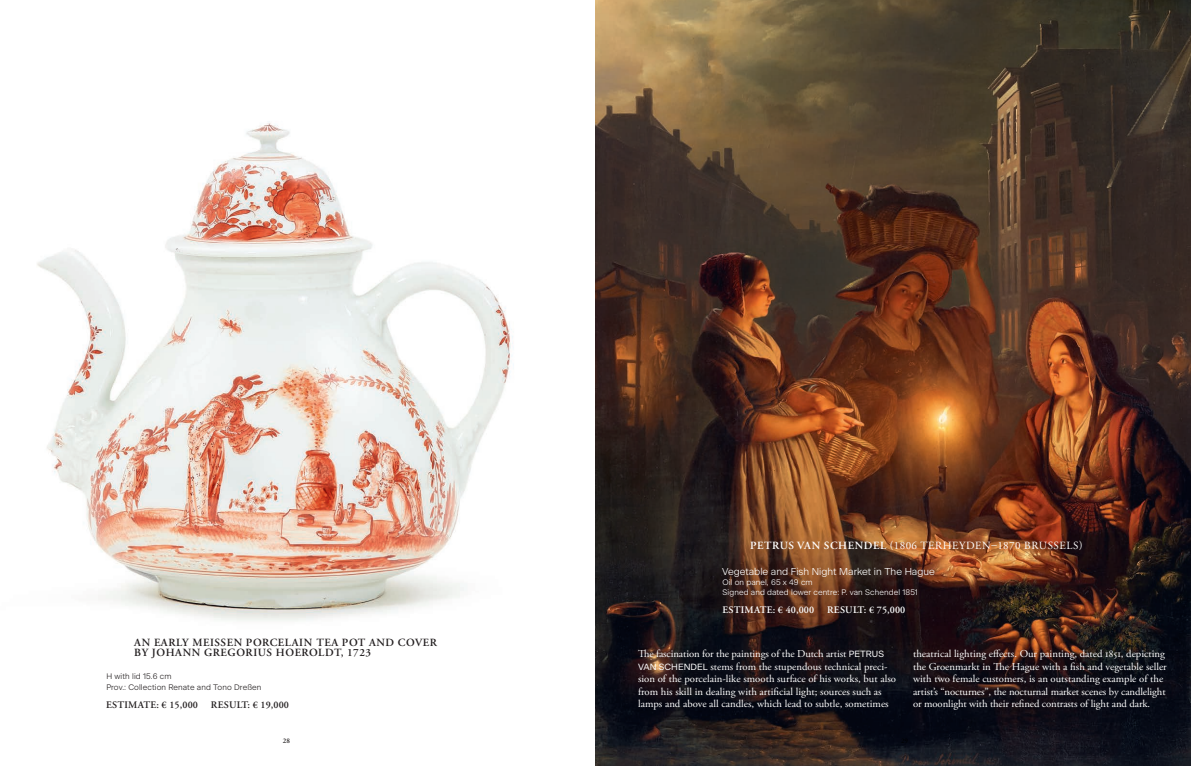
<style>
.page{position:relative;width:1191px;height:766px;background:#fff}
.page>*{position:absolute;margin:0;border:0;box-sizing:border-box;transform-origin:0 0}
.t1{font:600 11px/10px "Adobe Garamond Pro";letter-spacing:.05em;color:#231f20}
.t2{font:11px "Adobe Garamond Pro";letter-spacing:.05em;color:#fff}
.t3{font:10.5px/12.5px "Adobe Garamond Pro";color:#fff}
.t4{font:300 10px "Beausite Classic";color:#fff}
.t5{font:600 10px "Adobe Garamond Pro";letter-spacing:.025em;color:#231f20}
.t6{font:600 10px "Adobe Garamond Pro";letter-spacing:.025em;color:#fff}
.t7{font:300 8px/10px "Beausite Classic";letter-spacing:.01em;color:#fff}
.t8{font:300 8px/10px "Beausite Classic";letter-spacing:.01em;color:#231f20}
.t9{font:600 7px "Adobe Garamond Pro";color:#231f20}
.s1{font-weight:600}
.s2{font-family:"Beausite Classic Clear";font-size:9px}
</style>
<div class="page">
<img style="left:37px;top:0;width:1154px;height:765px">
<p class="t1" style="left:134px;top:637px;width:304px">AN EARLY MEISSEN PORCELAIN TEA POT AND COVER<br>BY JOHANN GREGORIUS HOEROLDT, 1723</p>
<p class="t8" style="left:106px;top:670px;width:157px">H with lid 15.6 cm<br>Prov.: Collection Renate and Tono Dreßen</p>
<p class="t5" style="left:106px;top:698px;width:93px">ESTIMATE: € 15,000</p>
<p class="t5" style="left:211px;top:698px;width:80px">RESULT: € 19,000</p>
<p class="t9" style="left:283px;top:736px;width:9px">28</p>
<p class="t2" style="left:750px;top:539px;width:334px"><span class="s1">PETRUS VAN SCHENDEL</span> (1806 TERHEYDEN–1870 BRUSSELS)</p>
<p class="t4" style="left:722px;top:563px;width:214px">Vegetable and Fish Night Market in The Hague</p>
<p class="t7" style="left:722px;top:576px;width:197px">Oil on panel, 65 x 49 cm<br>Signed and dated lower centre: P. van Schendel 1851</p>
<p class="t6" style="left:722px;top:603px;width:93px">ESTIMATE: € 40,000</p>
<p class="t6" style="left:827px;top:603px;width:80px">RESULT: € 75,000</p>
<p class="t3" style="left:638px;top:648px;width:259px">The fascination for the paintings of the Dutch artist <span class="s2">PETRUS VAN SCHENDEL</span> stems from the stupendous technical preci&shy;sion of the porcelain-like smooth surface of his works, but also from his skill in dealing with artificial light; sources such as lamps and above all candles, which lead to subtle, sometimes</p>
<p class="t3" style="left:913px;top:648px;width:255px">theatrical lighting effects. Our painting, dated 1851, depicting the Groenmarkt in The Hague with a fish and vegetable seller with two female customers, is an outstanding example of the artist’s “nocturnes”, the nocturnal market scenes by candlelight or moonlight with their refined contrasts of light and dark.</p>
</div>
